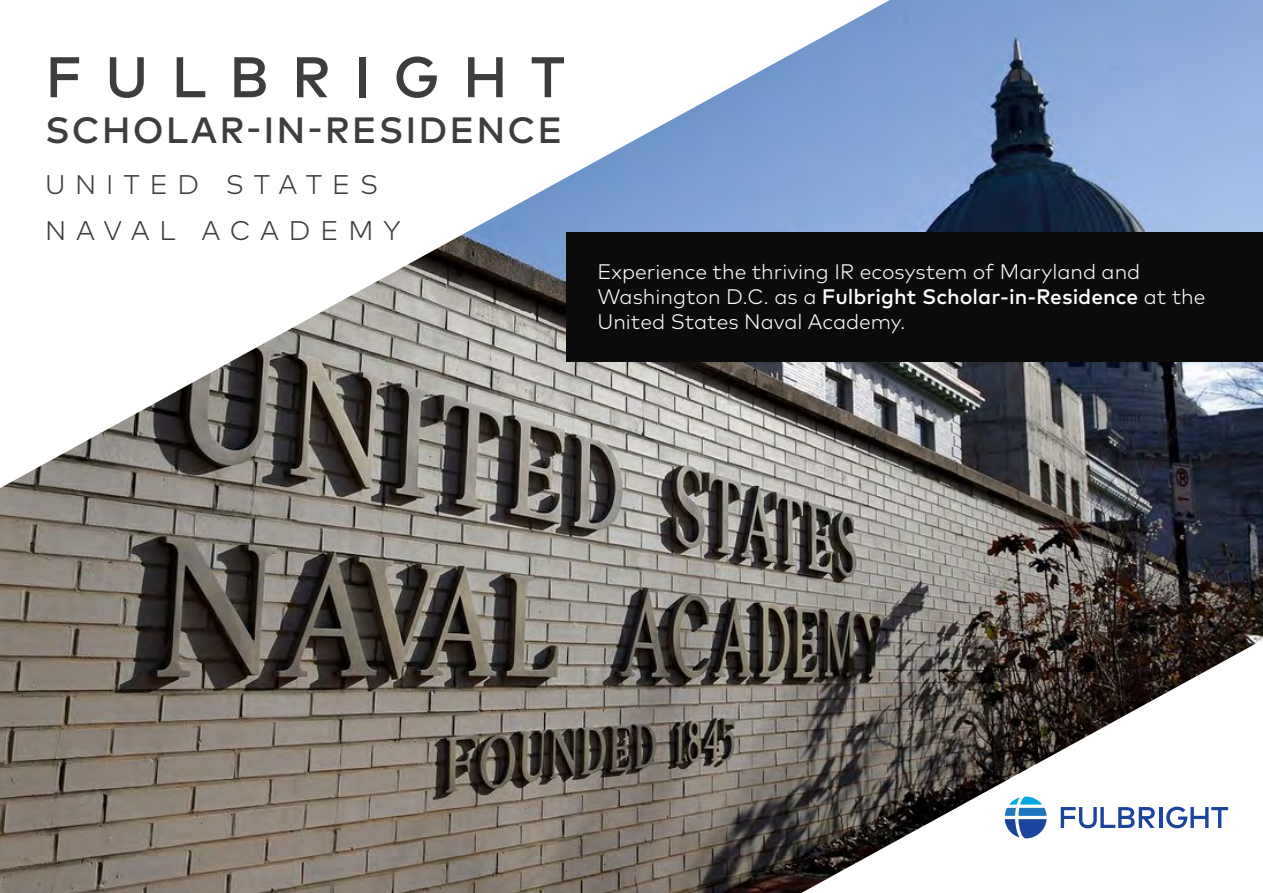
<style>
.page{position:relative;width:1263px;height:893px;background:#fff}
.page>*{position:absolute;margin:0;border:0;box-sizing:border-box;transform-origin:0 0}
.t1{font:500 57.15px "Mark Pro";letter-spacing:.395em;color:#3f3d3c}
.t2{font:500 36.45px "Mark Pro";letter-spacing:.055em;color:#3f3d3c}
.t3{font:300 27px/46px "Mark Pro";letter-spacing:.365em;color:#3f3d3c}
.t4{font:300 21px/25.2px "Mark Pro";color:#fff}
.s1{font-weight:500}
</style>
<div class="page">
<img style="left:0;top:0;width:1263px;height:893px">
<svg style="left:0;top:0;width:890px;height:488px"></svg>
<svg style="left:801px;top:640px;width:462px;height:253px"></svg>
<svg style="left:1061px;top:807px;width:94px;height:21px"></svg>
<hr style="left:1159px;top:807px;width:3px;height:21px;background:#1b459c">
<svg style="left:1166px;top:807px;width:62px;height:21px"></svg>
<svg style="left:1005px;top:796px;width:42px;height:42px"></svg>
<div style="left:567px;top:232px;width:696px;height:130px;background:#0b0b0b"></div>
<h1 class="t1" style="left:45px;top:34px;width:521px">FULBRIGHT</h1>
<h2 class="t2" style="left:45px;top:103px;width:519px">SCHOLAR-IN-RESIDENCE</h2>
<p class="t3" style="left:45px;top:159px;width:357px">UNITED STATES<br>NAVAL ACADEMY</p>
<p class="t4" style="left:597px;top:257px;width:610px">Experience the thriving IR ecosystem of Maryland and<br>Washington D.C. as a <span class="s1">Fulbright Scholar-in-Residence</span> at the<br>United States Naval Academy.</p>
</div>
